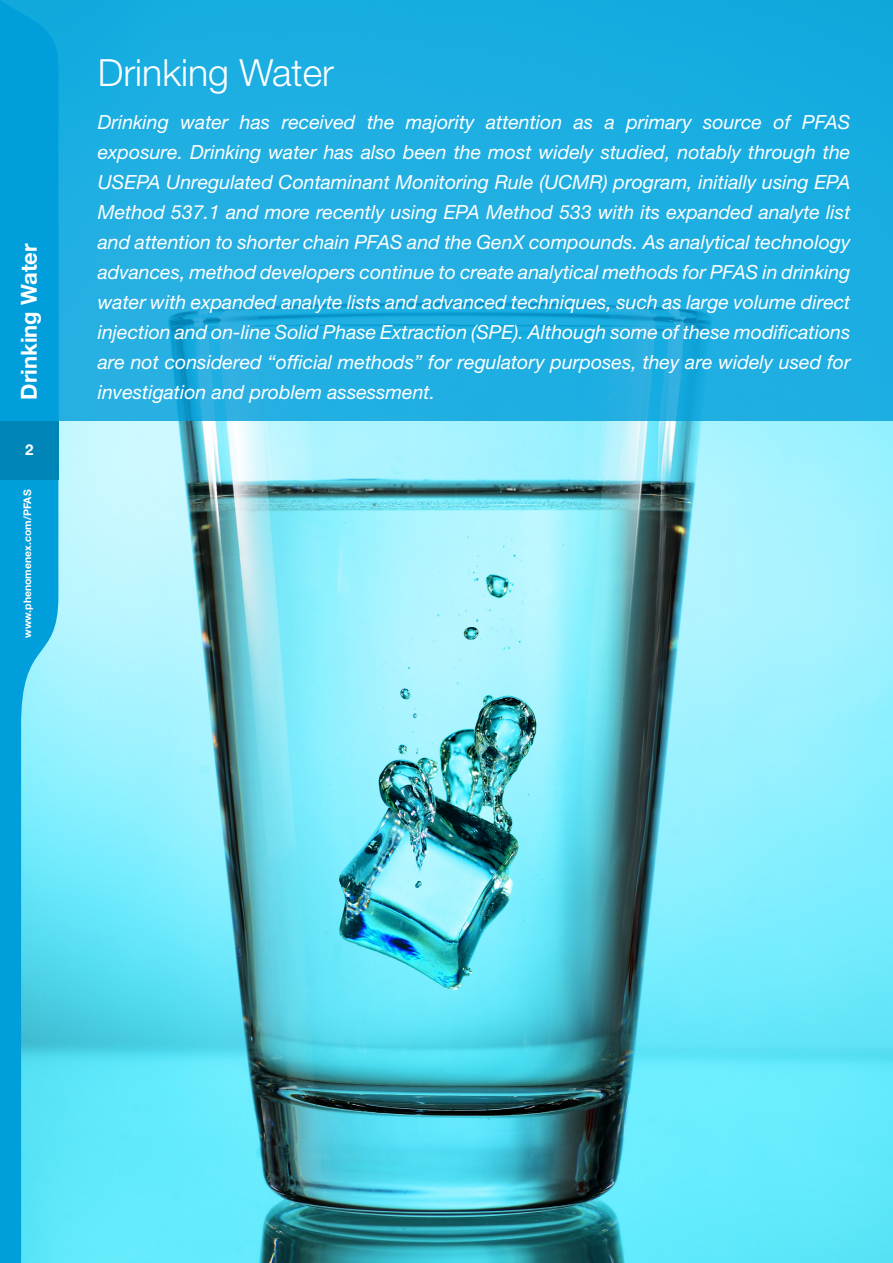
<style>
.page{position:relative;width:893px;height:1263px;background:#fff}
.page>*{position:absolute;margin:0;border:0;box-sizing:border-box;transform-origin:0 0}
.t1{font:300 37.5px "Helvetica Neue LT Pro";color:#fff}
.t2{font:700 22.05px "Helvetica Neue LT Pro";color:#fff}
.t3{font:italic 19.5px/30px "Helvetica Neue LT Pro";color:#fff;text-align:justify}
.t4{font:700 15px "Helvetica Neue LT Pro";color:#fff}
.t5{font:700 10.5px "Helvetica Neue LT Pro";color:#fff}
</style>
<div class="page">
<img style="left:58px;top:421px;width:835px;height:842px">
<svg style="left:58px;top:0;width:835px;height:421px;background:#1dade0"></svg>
<svg style="left:0;top:0;width:58px;height:1263px;background:#1fb1e1"></svg>
<p class="t2" style="left:15px;top:400px;width:158px;rotate:-90deg">Drinking Water</p>
<p class="t4" style="left:25px;top:440px;width:10px">2</p>
<p class="t5" style="left:21px;top:638px;width:150px;rotate:-90deg">www.phenomenex.com/PFAS</p>
<h1 class="t1" style="left:98px;top:50px;width:238px">Drinking Water</h1>
<p class="t3" style="left:98px;top:106px;width:754px">Drinking water has received the majority attention as a primary source of PFAS exposure. Drinking water has also been the most widely studied, notably through the USEPA Unregulated Contaminant Monitoring Rule (UCMR) program, initially using EPA Method 537.1 and more recently using EPA Method 533 with its expanded analyte list and attention to shorter chain PFAS and the GenX compounds. As analytical technology advances, method developers continue to create analytical methods for PFAS in drinking water with expanded analyte lists and advanced techniques, such as large volume direct injection and on-line Solid Phase Extraction (SPE). Although some of these modifications are not considered “official methods” for regulatory purposes, they are widely used for investigation and problem assessment.</p>
</div>
